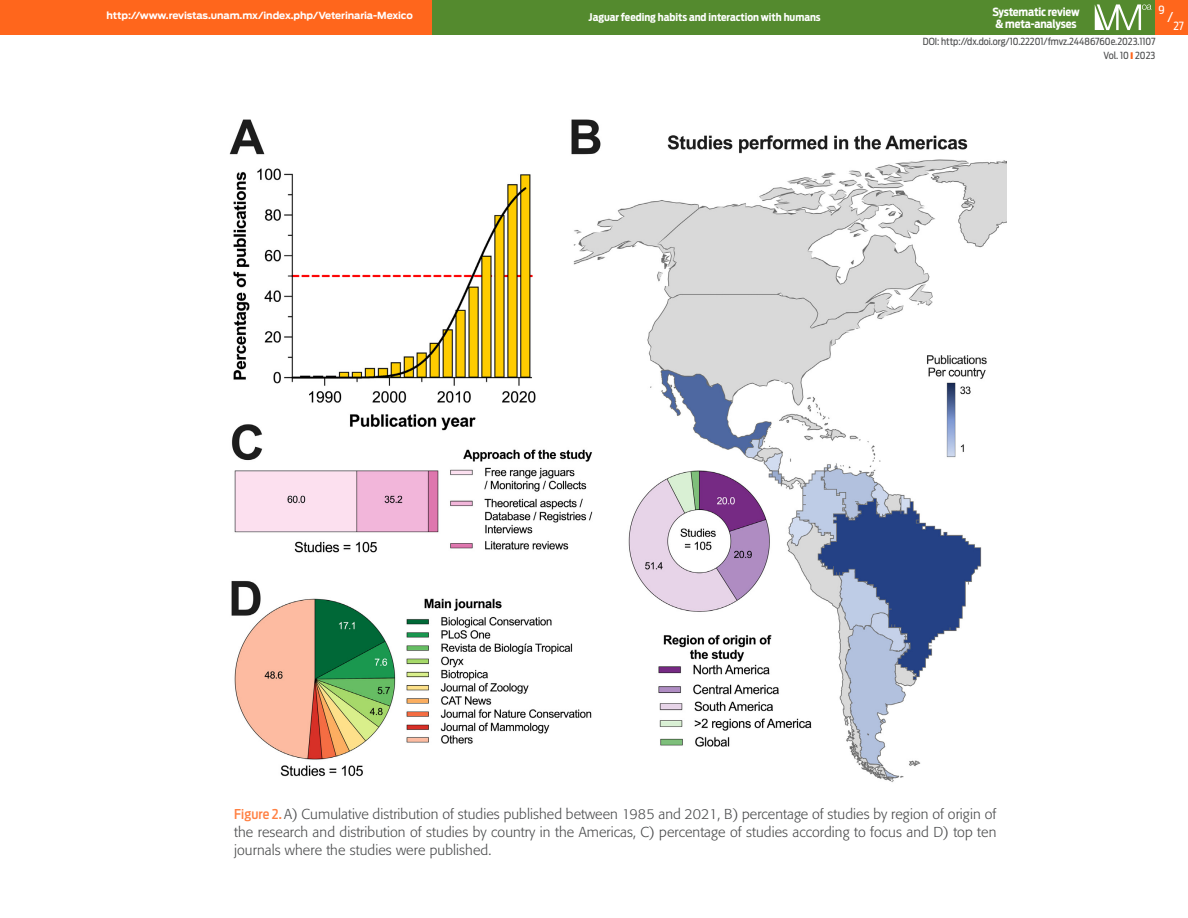
<style>
.page{position:relative;width:1188px;height:918px;background:#fff}
.page>*{position:absolute;margin:0;border:0;box-sizing:border-box;transform-origin:0 0}
._07_figura_pie{font:300 14.25px/18px "Formata";letter-spacing:.005em;color:#4b4c4d;text-align:justify}
.t1{font:13.5px "Antenna Cond";color:#fff}
.t2{font:700 11.25px/12px "Antenna Cond";letter-spacing:-.015em;color:#fff}
.t3{font:11.25px "Antenna Cond";color:#fff}
.t4{font:700 10.5px "Antenna Cond";color:#fff}
.t5{font:9.75px/13.8px "Antenna Cond";color:#4b4c4d;text-align:right}
.t6{font:700 9.75px "Antenna";letter-spacing:-.01em;color:#fff}
.s1{font-family:"Antenna Cond";font-weight:500;font-size:13.5px;color:#ff8042}
</style>
<div class="page">
<div style="left:432px;top:0;width:726px;height:34px;background:#548a2e"></div>
<svg style="left:1095px;top:4px;width:57px;height:26px"></svg>
<div style="left:1155px;top:0;width:33px;height:34px;background:#ff661c"></div>
<div style="left:0;top:0;width:432px;height:34px;background:#ff661c"></div>
<img style="left:229px;top:119px;width:777px;height:663px">
<p class="t6" style="left:107px;top:10px;width:308px">http://www.revistas.unam.mx/index.php/Veterinaria-Mexico</p>
<p class="t4" style="left:589px;top:11px;width:234px">Jaguar feeding habits and interaction with humans</p>
<p class="t2" style="left:992px;top:5px;width:89px">Systematic review &amp; meta-analyses</p>
<p class="t3" style="left:1159px;top:3px;width:8px">9</p>
<p class="t1" style="left:1168px;top:9px;width:7px">/</p>
<p class="t3" style="left:1173px;top:19px;width:12px">27</p>
<p class="t5" style="left:923px;top:35px;width:234px">DOI: http://dx.doi.org/10.22201/fmvz.24486760e.2023.1107<br>Vol. 10 2023</p>
<p class="_07_figura_pie" style="left:234px;top:805px;width:764px"><span class="s1">Figure 2.</span> A) Cumulative distribution of studies published between 1985 and 2021, B) percentage of studies by region of origin of the research and distribution of studies by country in the Americas, C) percentage of studies according to focus and D) top ten journals where the studies were published.</p>
</div>
